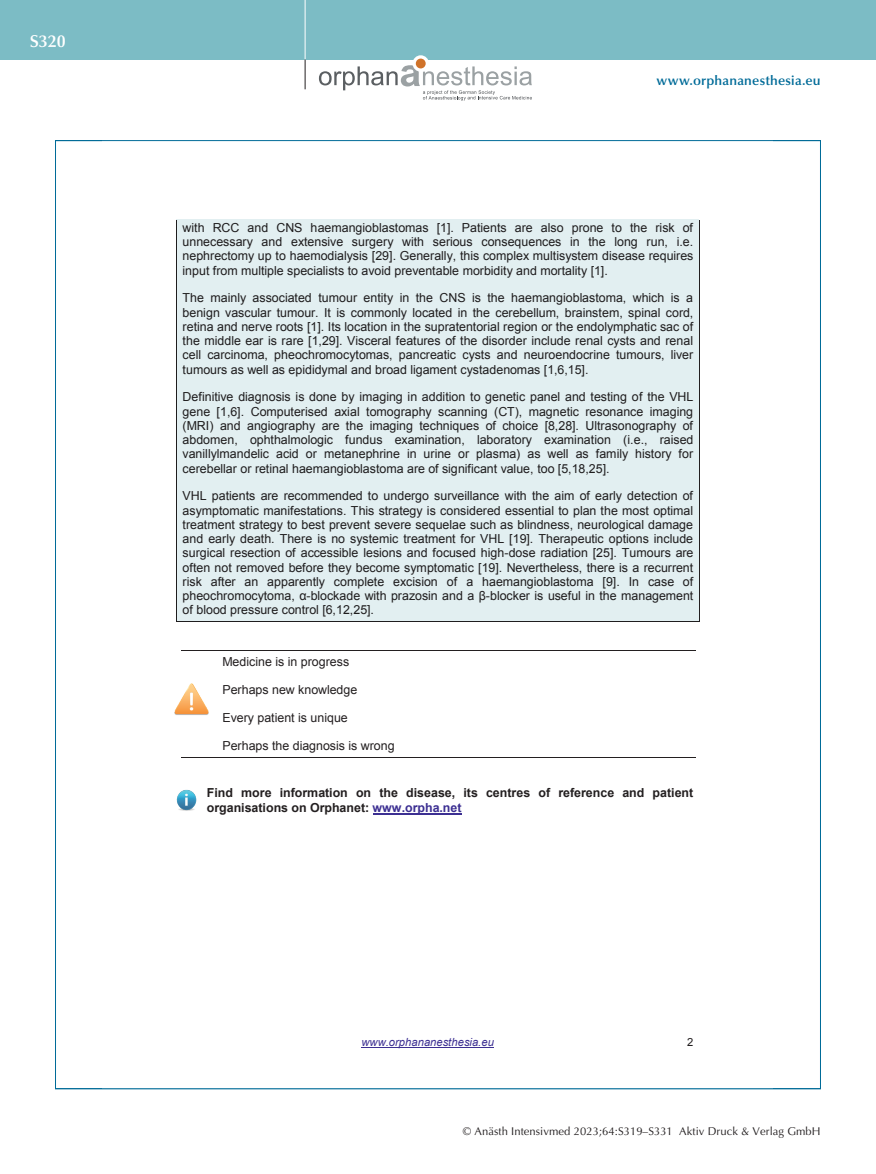
<style>
.page{position:relative;width:876px;height:1174px;background:#fff}
.page>*{position:absolute;margin:0;border:0;box-sizing:border-box;transform-origin:0 0}
.t1{font:600 17.25px "Optima";color:#fff}
.t2{font:600 13.5px "Optima";letter-spacing:.015em;color:#006b98}
.t3{font:12.45px/14.2px "Arial";color:#231f20;text-align:justify}
.t4{font:700 12.45px/14.2px "Arial";color:#231f20}
.t5{font:11.25px "Optima";letter-spacing:.005em;color:#231f20}
.t6{font:italic 11.25px "Arial";color:#3c2f92}
.t7{font:11.25px "Arial";color:#231f20}
.s1{color:#3c2f92}
</style>
<div class="page">
<div style="left:0;top:0;width:876px;height:60px;background:#7cbcc5"></div>
<hr style="left:305px;top:0;width:1px;height:60px;background:#fff">
<svg style="left:305px;top:60px;width:1px;height:29px"></svg>
<svg style="left:412px;top:55px;width:17px;height:17px"></svg>
<div style="left:416px;top:59px;width:10px;height:9px;background:#d0732a;border-radius:50%"></div>
<svg style="left:319px;top:65px;width:213px;height:35px"></svg>
<hr style="left:361px;top:1047px;width:133px;height:1px;background:#3c2f92">
<img style="left:176px;top:789px;width:21px;height:22px">
<svg style="left:176px;top:220px;width:1px;height:402px"></svg>
<svg style="left:699px;top:220px;width:1px;height:402px"></svg>
<hr style="left:181px;top:650px;width:514px;height:1px;background:#231f20">
<hr style="left:181px;top:757px;width:514px;height:1px;background:#231f20">
<hr style="left:373px;top:813px;width:88px;height:1px;background:#3c2f92">
<svg style="left:174px;top:683px;width:35px;height:32px"></svg>
<div style="left:177px;top:219px;width:522px;height:403px;background:#e2eff1"></div>
<h1 class="t1" style="left:30px;top:31px;width:38px">S320</h1>
<p class="t2" style="left:656px;top:73px;width:166px">www.orphananesthesia.eu</p>
<p class="t3" style="left:183px;top:220px;width:512px">with RCC and CNS haemangioblastomas [1]. Patients are also prone to the risk of unnecessary and extensive surgery with serious consequences in the long run, i.e. nephrectomy up to haemodialysis [29]. Generally, this complex multisystem disease requires input from multiple specialists to avoid preventable morbidity and mortality [1].</p>
<p class="t3" style="left:183px;top:291px;width:512px">The mainly associated tumour entity in the CNS is the haemangioblastoma, which is a benign vascular tumour. It is commonly located in the cerebellum, brainstem, spinal cord, retina and nerve roots [1]. Its location in the supratentorial region or the endolymphatic sac of the middle ear is rare [1,29]. Visceral features of the disorder include renal cysts and renal cell carcinoma, pheochromocytomas, pancreatic cysts and neuroendocrine tumours, liver tumours as well as epididymal and broad ligament cystadenomas [1,6,15].</p>
<p class="t3" style="left:183px;top:390px;width:512px">Definitive diagnosis is done by imaging in addition to genetic panel and testing of the VHL gene [1,6]. Computerised axial tomography scanning (CT), magnetic resonance imaging (MRI) and angiography are the imaging techniques of choice [8,28]. Ultrasonography of abdomen, ophthalmologic fundus examination, laboratory examination (i.e., raised vanillylmandelic acid or metanephrine in urine or plasma) as well as family history for cerebellar or retinal haemangioblastoma are of significant value, too [5,18,25].</p>
<p class="t3" style="left:183px;top:489px;width:512px">VHL patients are recommended to undergo surveillance with the aim of early detection of asymptomatic manifestations. This strategy is considered essential to plan the most optimal treatment strategy to best prevent severe sequelae such as blindness, neurological damage and early death. There is no systemic treatment for VHL [19]. Therapeutic options include surgical resection of accessible lesions and focused high-dose radiation [25]. Tumours are often not removed before they become symptomatic [19]. Nevertheless, there is a recurrent risk after an apparently complete excision of a haemangioblastoma [9]. In case of pheochromocytoma, α-blockade with prazosin and a β-blocker is useful in the management of blood pressure control [6,12,25].</p>
<p class="t3" style="left:222px;top:655px;width:128px">Medicine is in progress</p>
<p class="t3" style="left:222px;top:683px;width:136px">Perhaps new knowledge</p>
<p class="t3" style="left:222px;top:710px;width:127px">Every patient is unique</p>
<p class="t3" style="left:222px;top:738px;width:174px">Perhaps the diagnosis is wrong</p>
<p class="t4" style="left:207px;top:786px;width:488px">Find more information on the disease, its centres of reference and patient organisations on Orphanet: <span class="s1">www.orpha.net</span></p>
<p class="t6" style="left:361px;top:1035px;width:134px">www.orphananesthesia.eu</p>
<p class="t7" style="left:687px;top:1035px;width:8px">2</p>
<p class="t5" style="left:463px;top:1125px;width:359px">© Anästh Intensivmed 2023;64:S319–S331 Aktiv Druck &amp; Verlag GmbH</p>
</div>
